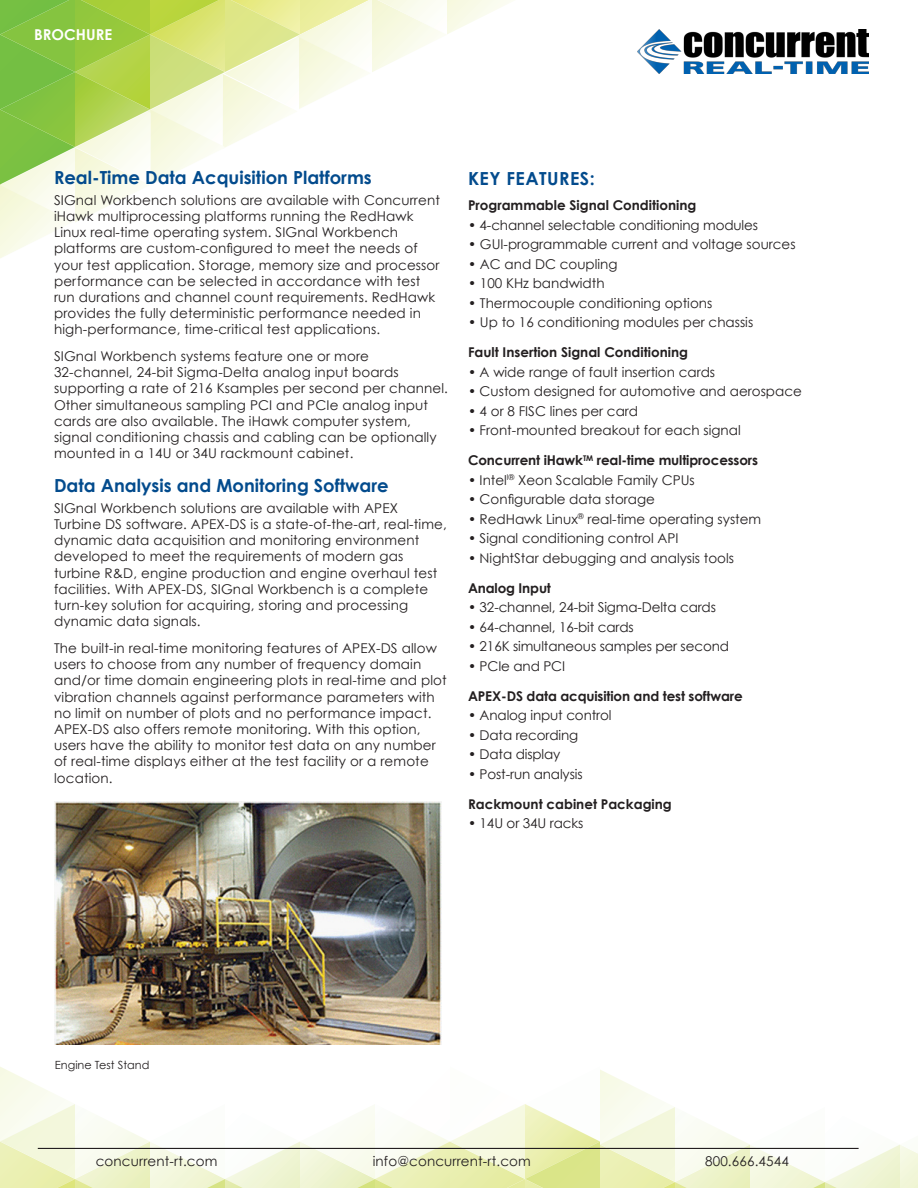
<style>
.page{position:relative;width:918px;height:1188px;background:#fff}
.page>*{position:absolute;margin:0;border:0;box-sizing:border-box;transform-origin:0 0}
.t1{font:700 18px "Century Gothic";color:#034b8d}
.t2{font:700 18px "Century Gothic";letter-spacing:.025em;color:#034b8d}
.t3{font:700 15px "Century Gothic";color:#fff}
.t4{font:13.5px/16.2px "Century Gothic";letter-spacing:.01em;color:#231f20}
.t5{font:13.5px "Century Gothic";letter-spacing:-.01em;color:#231f20}
.t6{font:700 13.5px "Century Gothic";color:#231f20}
.t7{font:11.25px "Century Gothic";color:#231f20}
</style>
<div class="page">
<svg style="left:0;top:1067px;width:918px;height:121px"></svg>
<hr style="left:38px;top:1148px;width:821px;height:1px;background:#231f20">
<svg style="left:0;top:0;width:513px;height:258px"></svg>
<img style="left:638px;top:29px;width:231px;height:44px">
<img style="left:54px;top:801px;width:387px;height:244px">
<p class="t3" style="left:34px;top:25px;width:79px">BROCHURE</p>
<p class="t1" style="left:54px;top:166px;width:319px">Real-Time Data Acquisition Platforms</p>
<p class="t4" style="left:54px;top:192px;width:387px">SIGnal Workbench solutions are available with Concurrent iHawk multiprocessing platforms running the RedHawk Linux real-time operating system. SIGnal Workbench platforms are custom-configured to meet the needs of your test application. Storage, memory size and processor performance can be selected in accordance with test run durations and channel count requirements. RedHawk provides the fully deterministic performance needed in high-performance, time-critical test applications.</p>
<p class="t4" style="left:54px;top:348px;width:396px">SIGnal Workbench systems feature one or more 32-channel, 24-bit Sigma-Delta analog input boards supporting a rate of 216 Ksamples per second per channel.<br>Other simultaneous sampling PCI and PCIe analog input cards are also available. The iHawk computer system, signal conditioning chassis and cabling can be optionally mounted in a 14U or 34U rackmount cabinet.</p>
<p class="t1" style="left:54px;top:474px;width:336px">Data Analysis and Monitoring Software</p>
<p class="t4" style="left:54px;top:500px;width:394px">SIGnal Workbench solutions are available with APEX Turbine DS software. APEX-DS is a state-of-the-art, real-time, dynamic data acquisition and monitoring environment developed to meet the requirements of modern gas turbine R&amp;D, engine production and engine overhaul test facilities. With APEX-DS, SIGnal Workbench is a complete turn-key solution for acquiring, storing and processing dynamic data signals.</p>
<p class="t4" style="left:54px;top:640px;width:394px">The built-in real-time monitoring features of APEX-DS allow users to choose from any number of frequency domain and/or time domain engineering plots in real-time and plot vibration channels against performance parameters with no limit on number of plots and no performance impact.<br>APEX-DS also offers remote monitoring. With this option, users have the ability to monitor test data on any number of real-time displays either at the test facility or a remote location.</p>
<p class="t2" style="left:468px;top:167px;width:128px">KEY FEATURES:</p>
<p class="t6" style="left:468px;top:197px;width:230px">Programmable Signal Conditioning</p>
<p class="t5" style="left:468px;top:216px;width:292px">• 4-channel selectable conditioning modules</p>
<p class="t4" style="left:468px;top:236px;width:329px">• GUI-programmable current and voltage sources</p>
<p class="t4" style="left:468px;top:255px;width:151px">• AC and DC coupling</p>
<p class="t4" style="left:468px;top:275px;width:138px">• 100 KHz bandwidth</p>
<p class="t4" style="left:468px;top:294px;width:246px">• Thermocouple conditioning options</p>
<p class="t4" style="left:468px;top:314px;width:287px">• Up to 16 conditioning modules per chassis</p>
<p class="t6" style="left:468px;top:344px;width:222px">Fault Insertion Signal Conditioning</p>
<p class="t4" style="left:468px;top:363px;width:249px">• A wide range of fault insertion cards</p>
<p class="t4" style="left:468px;top:383px;width:335px">• Custom designed for automotive and aerospace</p>
<p class="t4" style="left:468px;top:402px;width:172px">• 4 or 8 FISC lines per card</p>
<p class="t4" style="left:468px;top:422px;width:274px">• Front-mounted breakout for each signal</p>
<p class="t6" style="left:468px;top:452px;width:292px">Concurrent iHawk<sup>TM</sup> real-time multiprocessors</p>
<p class="t4" style="left:468px;top:471px;width:228px">• Intel<sup>l®</sup> Xeon Scalable Family CPUs</p>
<p class="t4" style="left:468px;top:491px;width:189px">• Configurable data storage</p>
<p class="t4" style="left:468px;top:510px;width:295px">• RedHawk Linux<sup>®</sup> real-time operating system</p>
<p class="t4" style="left:468px;top:530px;width:212px">• Signal conditioning control API</p>
<p class="t4" style="left:468px;top:549px;width:268px">• NightStar debugging and analysis tools</p>
<p class="t6" style="left:468px;top:579px;width:85px">Analog Input</p>
<p class="t5" style="left:468px;top:599px;width:249px">• 32-channel, 24-bit Sigma-Delta cards</p>
<p class="t5" style="left:468px;top:618px;width:167px">• 64-channel, 16-bit cards</p>
<p class="t5" style="left:468px;top:638px;width:263px">• 216K simultaneous samples per second</p>
<p class="t5" style="left:468px;top:657px;width:99px">• PCIe and PCI</p>
<p class="t6" style="left:468px;top:687px;width:276px">APEX-DS data acquisition and test software</p>
<p class="t5" style="left:468px;top:707px;width:145px">• Analog input control</p>
<p class="t5" style="left:468px;top:726px;width:112px">• Data recording</p>
<p class="t5" style="left:468px;top:746px;width:94px">• Data display</p>
<p class="t5" style="left:468px;top:765px;width:116px">• Post-run analysis</p>
<p class="t6" style="left:468px;top:795px;width:205px">Rackmount cabinet Packaging</p>
<p class="t5" style="left:468px;top:815px;width:117px">• 14U or 34U racks</p>
<p class="t7" style="left:55px;top:1058px;width:96px">Engine Test Stand</p>
<p class="t4" style="left:96px;top:1153px;width:123px">concurrent-rt.com</p>
<p class="t4" style="left:373px;top:1153px;width:160px">info@concurrent-rt.com</p>
<p class="t4" style="left:705px;top:1153px;width:85px">800.666.4544</p>
</div>
